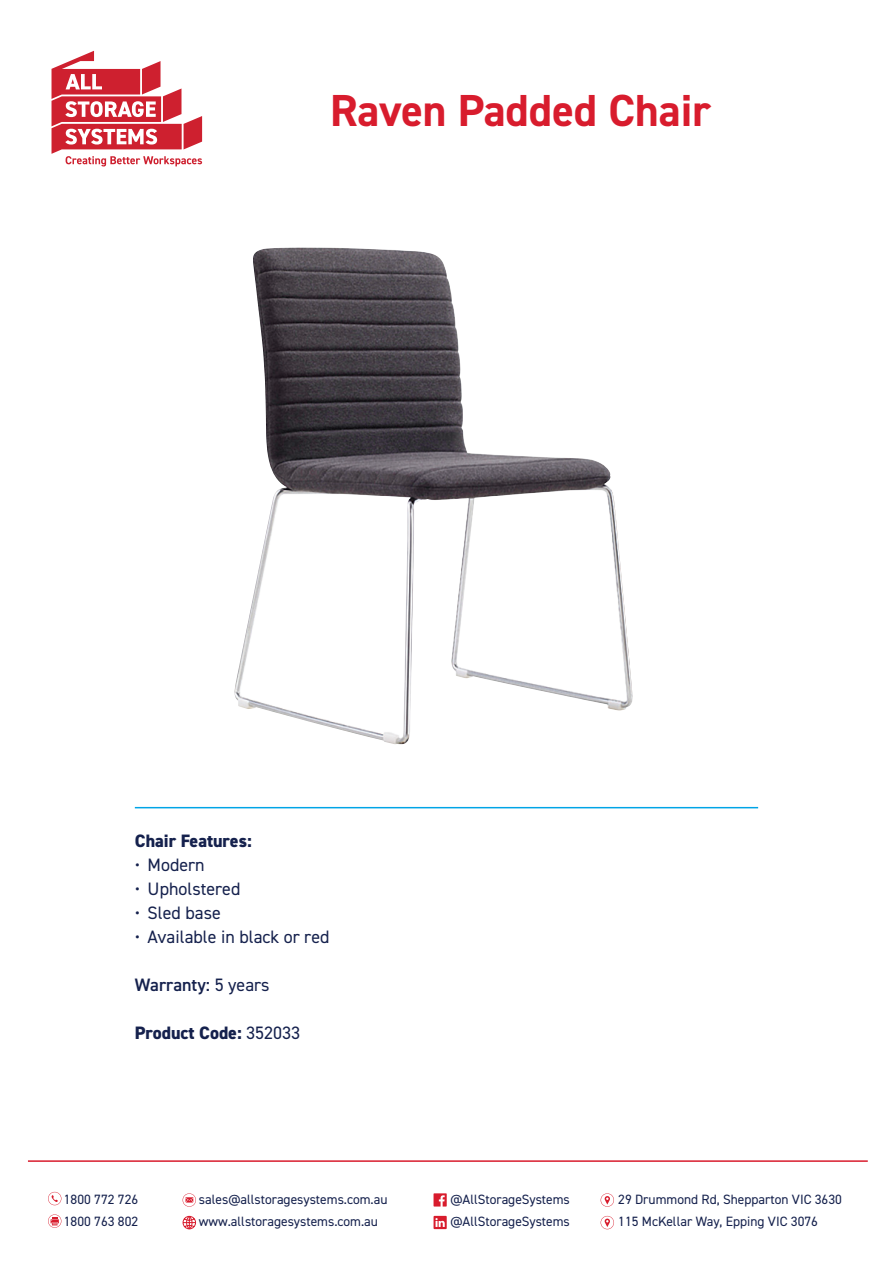
<style>
.page{position:relative;width:893px;height:1263px;background:#fff}
.page>*{position:absolute;margin:0;border:0;box-sizing:border-box;transform-origin:0 0}
.t1{font:700 45px "DIN2014";color:#d81c2d}
.t2{font:18px "DIN2014";color:#15214d}
.t3{font:800 18px "DIN2014";color:#15214d}
.t4{font:600 18px "DIN2014";color:#15214d}
.t5{font:13.5px "DIN2014";color:#15214d}
.s1{font-weight:400}
</style>
<div class="page">
<svg style="left:52px;top:51px;width:150px;height:115px"></svg>
<svg style="left:48px;top:1192px;width:13px;height:13px"></svg>
<svg style="left:48px;top:1214px;width:13px;height:14px"></svg>
<svg style="left:183px;top:1193px;width:13px;height:14px"></svg>
<svg style="left:182px;top:1215px;width:14px;height:15px"></svg>
<svg style="left:601px;top:1193px;width:13px;height:14px"></svg>
<svg style="left:601px;top:1216px;width:13px;height:13px"></svg>
<svg style="left:434px;top:1193px;width:13px;height:13px"></svg>
<svg style="left:434px;top:1216px;width:13px;height:13px"></svg>
<hr style="left:28px;top:1160px;width:840px;height:2px;background:#d81c2d">
<hr style="left:135px;top:807px;width:623px;height:1px;background:#00a4e6">
<img style="left:234px;top:247px;width:399px;height:498px">
<p class="t1" style="left:330px;top:81px;width:382px">Raven Padded Chair</p>
<p class="t3" style="left:135px;top:829px;width:118px">Chair Features:</p>
<p class="t2" style="left:135px;top:853px;width:71px">• Modern</p>
<p class="t2" style="left:135px;top:877px;width:107px">• Upholstered</p>
<p class="t2" style="left:135px;top:901px;width:88px">• Sled base</p>
<p class="t2" style="left:135px;top:925px;width:196px">• Available in black or red</p>
<p class="t4" style="left:135px;top:973px;width:136px">Warranty: <span class="s1">5 years</span></p>
<p class="t3" style="left:135px;top:1021px;width:167px">Product Code: <span class="s1">352033</span></p>
<p class="t5" style="left:64px;top:1191px;width:76px">1800 772 726</p>
<p class="t5" style="left:64px;top:1213px;width:76px">1800 763 802</p>
<p class="t5" style="left:199px;top:1191px;width:190px">sales@allstoragesystems.com.au</p>
<p class="t5" style="left:199px;top:1213px;width:180px">www.allstoragesystems.com.au</p>
<p class="t5" style="left:450px;top:1191px;width:121px">@AllStorageSystems</p>
<p class="t5" style="left:450px;top:1213px;width:121px">@AllStorageSystems</p>
<p class="t5" style="left:618px;top:1191px;width:225px">29 Drummond Rd, Shepparton VIC 3630</p>
<p class="t5" style="left:618px;top:1213px;width:201px">115 McKellar Way, Epping VIC 3076</p>
</div>
